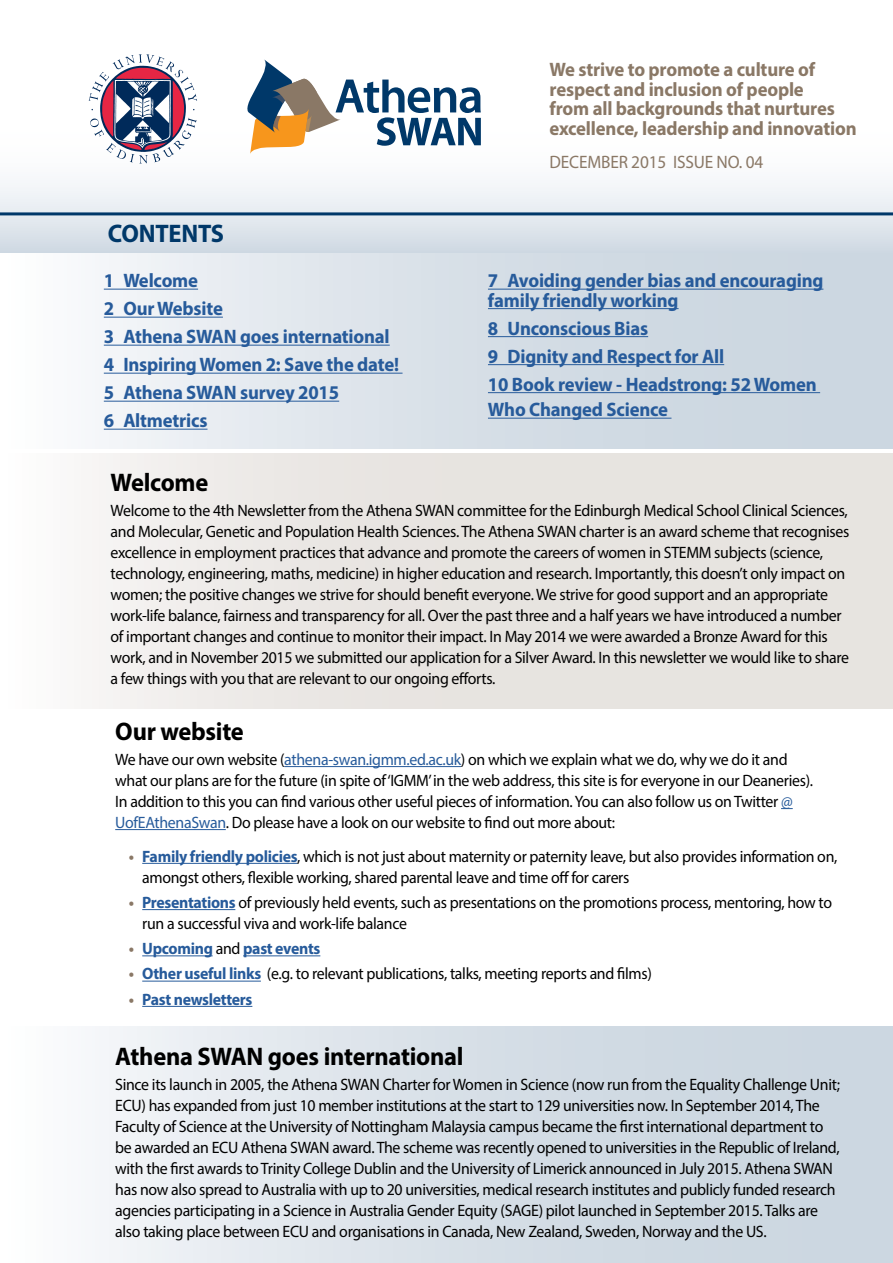
<style>
.page{position:relative;width:893px;height:1263px;background:#fff}
.page>*{position:absolute;margin:0;border:0;box-sizing:border-box;transform-origin:0 0}
._1__SUB_TITLE{font:700 25.5px "Myriad Pro";letter-spacing:-.01em;color:#000;scale:.96 1}
.sub_title{font:700 25.5px "Myriad Pro";letter-spacing:-.01em;color:#000;scale:.96 1}
.t1{font:700 25.5px "Myriad Pro";letter-spacing:-.01em;color:#003869;scale:.96 1}
.sub_title-2{font:700 19.5px/19.5px "Myriad Pro";letter-spacing:-.01em;color:#275b9b;scale:.96 1}
.t2{font:700 19.5px/19.5px "Myriad Pro";letter-spacing:-.01em;color:#8a7866;scale:.96 1}
.t3{font:18px "Myriad Pro";letter-spacing:-.01em;color:#8a7866;scale:.96 1}
.body_text{font:16.5px/21px "Myriad Pro";letter-spacing:-.02em;color:#000;scale:.96 1}
._2__BODY_TEXT{font:16.5px/21px "Myriad Pro";letter-spacing:-.02em;color:#000;scale:.96 1}
.t4{font:700 16.5px "Myriad Pro";letter-spacing:-.02em;color:#275b9b;scale:.96 1}
.s1{color:#275b9b}
.s2{font-weight:700;color:#8a7866}
.s3{font-weight:700;color:#275b9b}
.s4{color:#8a7866}
.s5{font-weight:400;color:#000}
</style>
<div class="page">
<div style="left:0;top:252px;width:893px;height:196px;background:linear-gradient(to right,#f4f6f9,#c3d0db)"></div>
<div style="left:0;top:453px;width:893px;height:256px;background:linear-gradient(to right,#f5f3f2,#e2ded9)"></div>
<div style="left:0;top:1026px;width:893px;height:237px;background:linear-gradient(to right,#f6f8fa,#c3d0db)"></div>
<svg style="left:0;top:100px;width:893px;height:152px"></svg>
<svg style="left:244px;top:59px;width:237px;height:101px"></svg>
<hr style="left:0;top:212px;width:893px;height:3px;background:#003869">
<svg style="left:89px;top:54px;width:108px;height:109px"></svg>
<hr style="left:104px;top:289px;width:94px;height:1px;background:#275b9b">
<hr style="left:104px;top:317px;width:119px;height:1px;background:#275b9b">
<hr style="left:104px;top:345px;width:286px;height:1px;background:#275b9b">
<hr style="left:104px;top:373px;width:299px;height:1px;background:#275b9b">
<hr style="left:104px;top:401px;width:235px;height:1px;background:#275b9b">
<hr style="left:104px;top:429px;width:103px;height:1px;background:#275b9b">
<hr style="left:488px;top:289px;width:335px;height:1px;background:#275b9b">
<hr style="left:488px;top:308px;width:191px;height:1px;background:#275b9b">
<hr style="left:488px;top:336px;width:160px;height:1px;background:#275b9b">
<hr style="left:488px;top:364px;width:236px;height:1px;background:#275b9b">
<hr style="left:488px;top:392px;width:332px;height:1px;background:#275b9b">
<hr style="left:488px;top:418px;width:183px;height:1px;background:#275b9b">
<hr style="left:284px;top:766px;width:177px;height:1px;background:#275b9b">
<svg style="left:781px;top:808px;width:12px;height:1px"></svg>
<hr style="left:115px;top:829px;width:111px;height:1px;background:#275b9b">
<hr style="left:142px;top:863px;width:155px;height:1px;background:#275b9b">
<hr style="left:142px;top:909px;width:93px;height:1px;background:#275b9b">
<hr style="left:142px;top:955px;width:71px;height:1px;background:#275b9b">
<hr style="left:243px;top:955px;width:77px;height:1px;background:#275b9b">
<hr style="left:142px;top:981px;width:119px;height:1px;background:#275b9b">
<hr style="left:142px;top:1006px;width:110px;height:1px;background:#275b9b">
<p class="t1" style="left:108px;top:217px;width:123px">CONTENTS</p>
<p class="sub_title-2" style="left:104px;top:270px;width:100px">1 Welcome</p>
<p class="sub_title-2" style="left:104px;top:298px;width:126px">2 Our Website</p>
<p class="sub_title-2" style="left:104px;top:326px;width:299px">3 Athena SWAN goes international</p>
<p class="sub_title-2" style="left:104px;top:354px;width:309px">4 Inspiring Women 2: Save the date!</p>
<p class="sub_title-2" style="left:104px;top:382px;width:247px">5 Athena SWAN survey 2015</p>
<p class="sub_title-2" style="left:104px;top:410px;width:109px">6 Altmetrics</p>
<p class="t2" style="left:550px;top:59px;width:321px">We strive to promote a culture of respect and inclusion of people<br>from all backgrounds that nurtures excellence, leadership and innovation</p>
<p class="t3" style="left:550px;top:150px;width:224px">DECEMBER 2015 ISSUE NO. 04</p>
<p class="sub_title-2" style="left:488px;top:270px;width:351px">7 Avoiding gender bias and encouraging family friendly working</p>
<p class="sub_title-2" style="left:488px;top:318px;width:168px">8 Unconscious Bias</p>
<p class="sub_title-2" style="left:488px;top:346px;width:248px">9 Dignity and Respect for All</p>
<p class="sub_title-2" style="left:488px;top:371px;width:344px;line-height:25.5px">10 Book review - Headstrong: 52 Women<br>Who Changed Science</p>
<p class="_1__SUB_TITLE" style="left:111px;top:466px;width:103px">Welcome</p>
<p class="body_text" style="left:111px;top:500px;width:771px">Welcome to the 4th Newsletter from the Athena SWAN committee for the Edinburgh Medical School Clinical Sciences, and Molecular, Genetic and Population Health Sciences. The Athena SWAN charter is an award scheme that recognises excellence in employment practices that advance and promote the careers of women in STEMM subjects (science, technology, engineering, maths, medicine) in higher education and research. Importantly, this doesn’t only impact on women; the positive changes we strive for should benefit everyone. We strive for good support and an appropriate work-life balance, fairness and transparency for all. Over the past three and a half years we have introduced a number of important changes and continue to monitor their impact. In May 2014 we were awarded a Bronze Award for this work, and in November 2015 we submitted our application for a Silver Award. In this newsletter we would like to share a few things with you that are relevant to our ongoing efforts.</p>
<p class="sub_title" style="left:115px;top:715px;width:136px">Our website</p>
<p class="body_text" style="left:115px;top:749px;width:728px">We have our own website (<span class="s1">athena-swan.igmm.ed.ac.uk</span>) on which we explain what we do, why we do it and what our plans are for the future (in spite of ‘IGMM’ in the web address, this site is for everyone in our Deaneries).<br>In addition to this you can find various other useful pieces of information. You can also follow us on Twitter <span class="s1">@ UofEAthenaSwan</span>. Do please have a look on our website to find out more about:</p>
<p class="body_text" style="left:142px;top:845px;width:726px;text-indent:-14px"><span class="s2">•</span> <span class="s3">Family friendly policies</span>, which is not just about maternity or paternity leave, but also provides information on, amongst others, flexible working, shared parental leave and time off for carers</p>
<p class="body_text" style="left:142px;top:892px;width:720px;text-indent:-14px"><span class="s2">•</span> <span class="s3">Presentations</span> of previously held events, such as presentations on the promotions process, mentoring, how to run a successful viva and work-life balance</p>
<p class="t4" style="left:129px;top:938px;width:201px"><span class="s4">•</span> Upcoming <span class="s5">and</span> past events</p>
<p class="body_text" style="left:129px;top:963px;width:546px"><span class="s2">•</span> <span class="s3">Other useful links</span> (e.g. to relevant publications, talks, meeting reports and films)</p>
<p class="t4" style="left:129px;top:988px;width:130px"><span class="s4">•</span> Past newsletters</p>
<p class="_1__SUB_TITLE" style="left:115px;top:1039px;width:364px">Athena SWAN goes international</p>
<p class="_2__BODY_TEXT" style="left:115px;top:1073px;width:756px">Since its launch in 2005, the Athena SWAN Charter for Women in Science (now run from the Equality Challenge Unit; ECU) has expanded from just 10 member institutions at the start to 129 universities now. In September 2014, The Faculty of Science at the University of Nottingham Malaysia campus became the first international department to be awarded an ECU Athena SWAN award. The scheme was recently opened to universities in the Republic of Ireland, with the first awards to Trinity College Dublin and the University of Limerick announced in July 2015. Athena SWAN has now also spread to Australia with up to 20 universities, medical research institutes and publicly funded research agencies participating in a Science in Australia Gender Equity (SAGE) pilot launched in September 2015. Talks are also taking place between ECU and organisations in Canada, New Zealand, Sweden, Norway and the US.</p>
</div>
